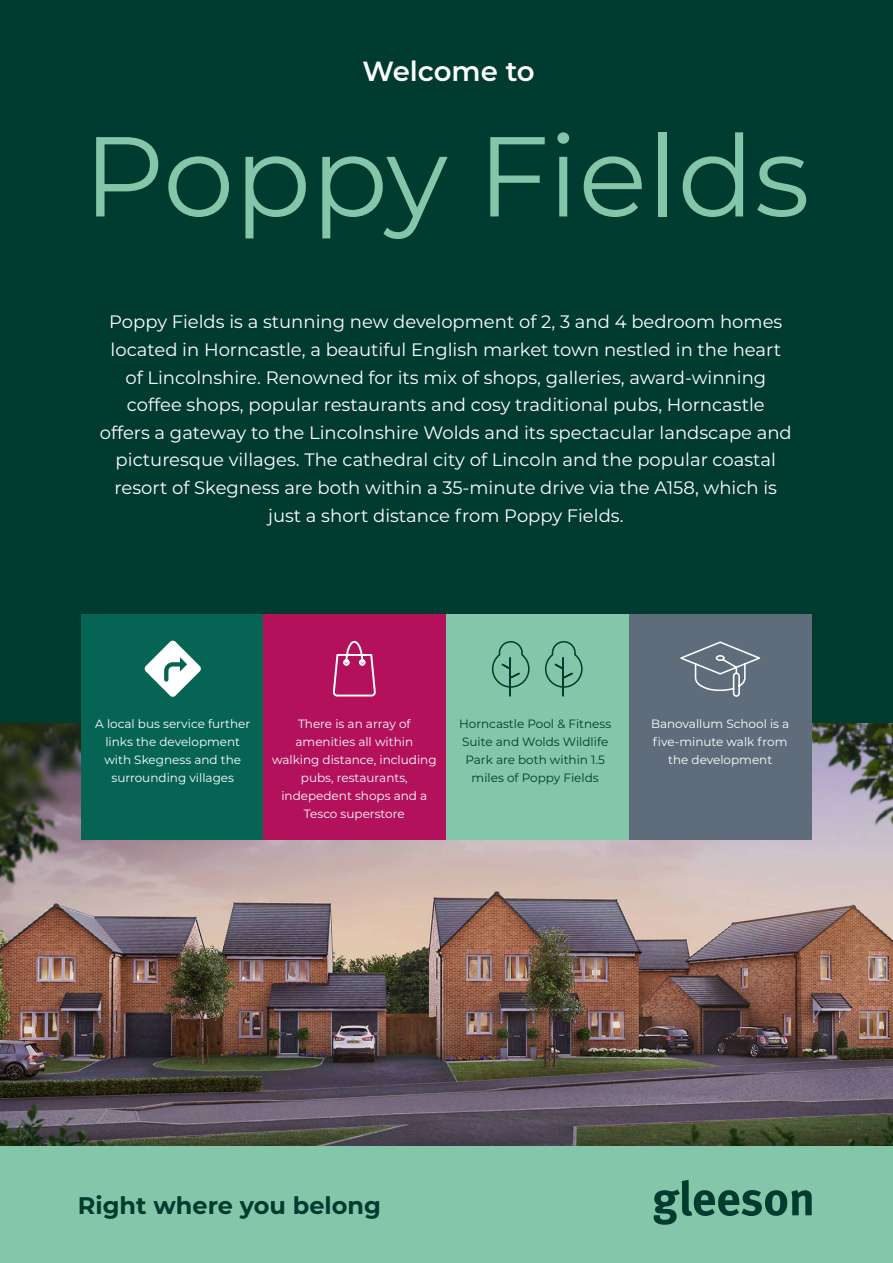
<style>
.page{position:relative;width:893px;height:1263px;background:#fff}
.page>*{position:absolute;margin:0;border:0;box-sizing:border-box;transform-origin:0 0}
.t1{font:113.4px "Montserrat";color:#83c6a9}
.t2{font:600 27.75px "Montserrat";color:#fff}
.t3{font:700 24px "Montserrat";color:#003b2f}
.t4{font:18px/27.6px "Montserrat";color:#fff;text-align:center}
.t5{font:12px/18px "Montserrat";color:#fff;text-align:center}
.t6{font:12px/18px "Montserrat";color:#003b2f;text-align:center}
</style>
<div class="page">
<img style="left:0;top:723px;width:893px;height:423px">
<div style="left:0;top:1146px;width:893px;height:117px;background:#83c6a9"></div>
<div style="left:0;top:0;width:893px;height:723px;background:#003b2f"></div>
<svg style="left:654px;top:1180px;width:158px;height:45px"></svg>
<div style="left:81px;top:614px;width:183px;height:226px;background:#066455"></div>
<div style="left:263px;top:614px;width:183px;height:226px;background:#b3115c"></div>
<div style="left:446px;top:614px;width:183px;height:226px;background:#83c6a9"></div>
<div style="left:629px;top:614px;width:183px;height:226px;background:#5e6c7b"></div>
<svg style="left:333px;top:640px;width:43px;height:57px"></svg>
<svg style="left:144px;top:640px;width:57px;height:57px"></svg>
<svg style="left:680px;top:641px;width:80px;height:56px"></svg>
<svg style="left:492px;top:641px;width:38px;height:56px"></svg>
<svg style="left:545px;top:641px;width:38px;height:56px"></svg>
<h2 class="t2" style="left:363px;top:51px;width:174px">Welcome to</h2>
<h1 class="t1" style="left:83px;top:98px;width:728px">Poppy Fields</h1>
<p class="t4" style="left:100px;top:307px;width:694px">Poppy Fields is a stunning new development of 2, 3 and 4 bedroom homes located in Horncastle, a beautiful English market town nestled in the heart of Lincolnshire. Renowned for its mix of shops, galleries, award-winning coffee shops, popular restaurants and cosy traditional pubs, Horncastle offers a gateway to the Lincolnshire Wolds and its spectacular landscape and picturesque villages. The cathedral city of Lincoln and the popular coastal resort of Skegness are both within a 35-minute drive via the A158, which is just a short distance from Poppy Fields.</p>
<p class="t5" style="left:95px;top:714px;width:157px">A local bus service further links the development with Skegness and the surrounding villages</p>
<p class="t6" style="left:459px;top:714px;width:154px">Horncastle Pool &amp; Fitness<br>Suite and Wolds Wildlife<br>Park are both within 1.5 miles of Poppy Fields</p>
<p class="t5" style="left:272px;top:714px;width:166px">There is an array of amenities all within walking distance, including pubs, restaurants, indepedent shops and a<br>Tesco superstore</p>
<p class="t5" style="left:651px;top:714px;width:140px">Banovallum School is a five-minute walk from the development</p>
<h3 class="t3" style="left:78px;top:1188px;width:305px">Right where you belong</h3>
</div>
